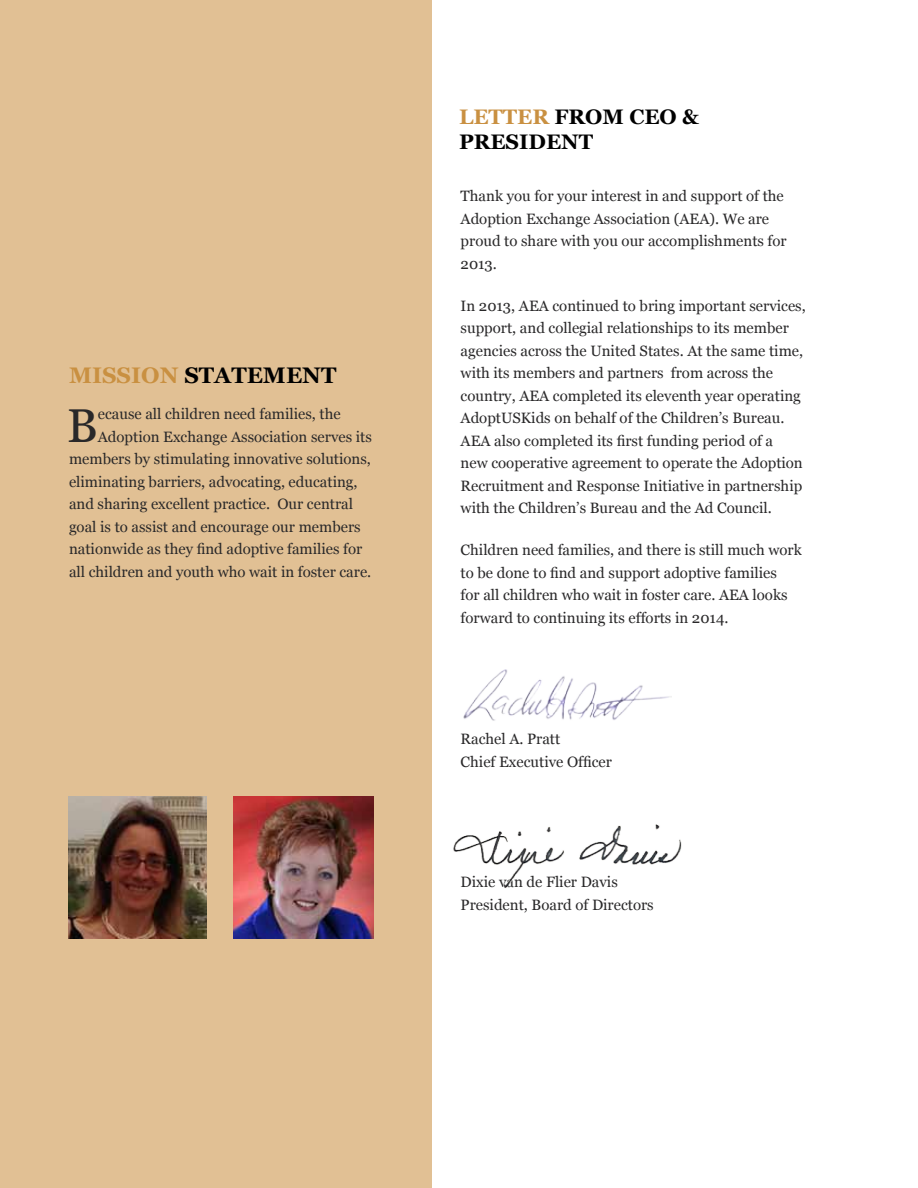
<style>
.page{position:relative;width:918px;height:1188px;background:#fff}
.page>*{position:absolute;margin:0;border:0;box-sizing:border-box;transform-origin:0 0}
.t1{font:47.4px "Georgia";color:#292829}
.t2{font:700 22.5px "Georgia";color:#000}
.t3{font:700 21px/25.2px "Georgia";color:#000}
.t4{font:15px/22.5px "Georgia";color:#292829}
.s1{color:#c99041}
</style>
<div class="page">
<div style="left:0;top:0;width:432px;height:1188px;background:#e1c094"></div>
<img style="left:69px;top:796px;width:137px;height:143px">
<img style="left:233px;top:796px;width:141px;height:143px">
<img style="left:463px;top:669px;width:208px;height:52px">
<img style="left:453px;top:824px;width:229px;height:64px">
<h2 class="t2" style="left:69px;top:361px;width:269px"><span class="s1">MISSION</span> STATEMENT</h2>
<h1 class="t1" style="left:67px;top:396px;width:33px">B</h1>
<p class="t4" style="left:98px;top:403px;width:244px">ecause all children need families, the</p>
<p class="t4" style="left:98px;top:425px;width:276px">Adoption Exchange Association serves its</p>
<p class="t4" style="left:69px;top:448px;width:304px">members by stimulating innovative solutions,</p>
<p class="t4" style="left:69px;top:470px;width:290px">eliminating barriers, advocating, educating,</p>
<p class="t4" style="left:69px;top:493px;width:286px">and sharing excellent practice. Our central</p>
<p class="t4" style="left:69px;top:515px;width:293px">goal is to assist and encourage our members</p>
<p class="t4" style="left:69px;top:538px;width:295px">nationwide as they find adoptive families for</p>
<p class="t4" style="left:69px;top:560px;width:304px">all children and youth who wait in foster care.</p>
<h3 class="t3" style="left:459px;top:104px;width:241px"><span class="s1">LETTER</span> FROM CEO &amp;<br>PRESIDENT</h3>
<p class="t4" style="left:461px;top:185px;width:328px">Thank you for your interest in and support of the Adoption Exchange Association (AEA). We are proud to share with you our accomplishments for 2013.</p>
<p class="t4" style="left:461px;top:295px;width:347px">In 2013, AEA continued to bring important services, support, and collegial relationships to its member agencies across the United States. At the same time, with its members and partners from across the country, AEA completed its eleventh year operating AdoptUSKids on behalf of the Children’s Bureau.<br>AEA also completed its first funding period of a<br>new cooperative agreement to operate the Adoption Recruitment and Response Initiative in partnership with the Children’s Bureau and the Ad Council.</p>
<p class="t4" style="left:461px;top:539px;width:343px">Children need families, and there is still much work to be done to find and support adoptive families<br>for all children who wait in foster care. AEA looks forward to continuing its efforts in 2014.</p>
<p class="t4" style="left:461px;top:728px;width:153px">Rachel A. Pratt<br>Chief Executive Officer</p>
<p class="t4" style="left:461px;top:871px;width:195px">Dixie van de Flier Davis<br>President, Board of Directors</p>
</div>
